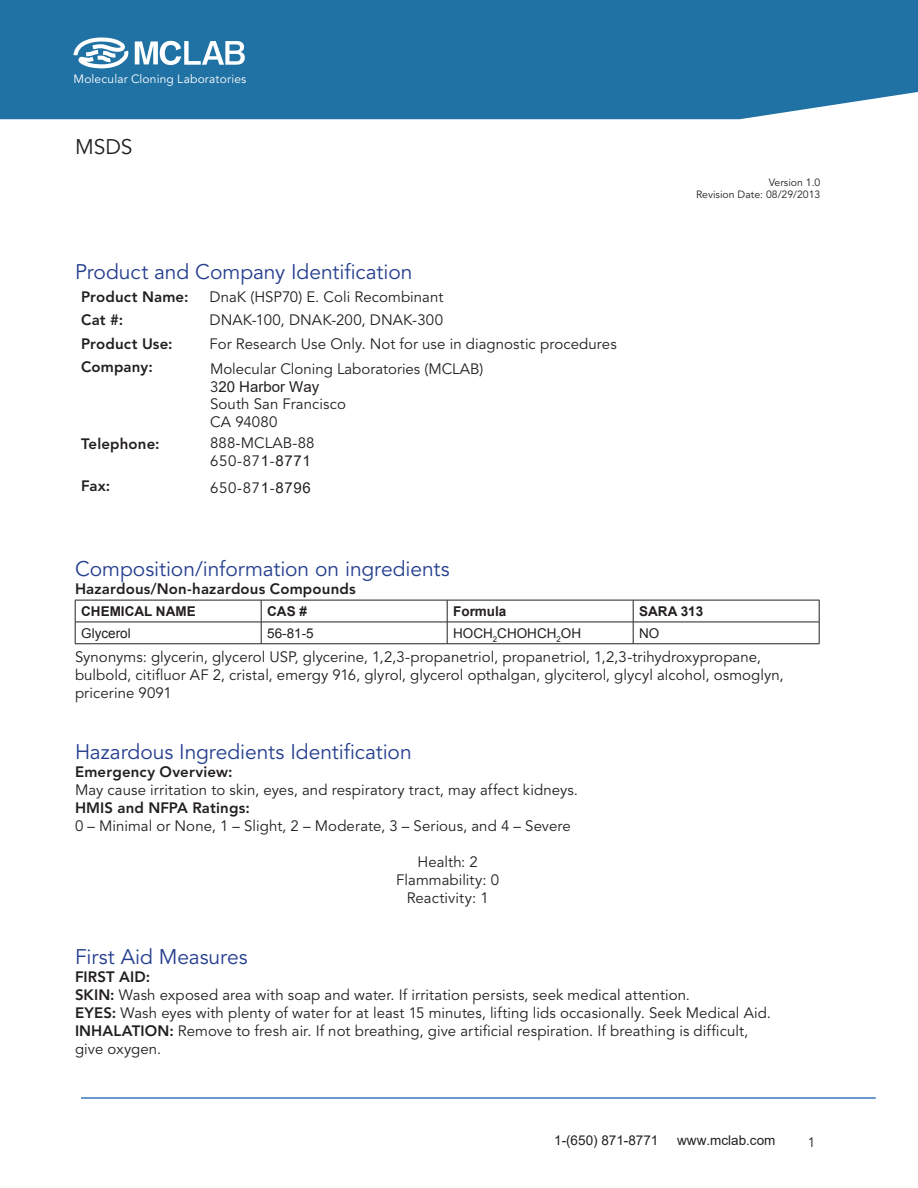
<style>
.page{position:relative;width:918px;height:1188px;background:#fff}
.page>*{position:absolute;margin:0;border:0;box-sizing:border-box;transform-origin:0 0}
.t1{font:21px "Avenir";letter-spacing:-.005em;color:#253f8e}
.t2{font:21px "Avenir";color:#231f20}
.t3{font:15px/18px "Avenir";letter-spacing:.005em;color:#231f20}
.t4{font:800 15px "Avenir";letter-spacing:.01em;color:#231f20}
.t5{font:15px "Arial";color:#231f20}
.t6{font:13.5px "Arial";color:#231f20}
.t7{font:700 13.5px "Arial";color:#231f20}
.t8{font:13.5px "Arial";color:#231f20}
.t9{font:13.5px "Avenir";color:#231f20}
.t10{font:12px "Avenir";letter-spacing:.015em;color:#fff}
.t11{font:10.5px/12.6px "Avenir";color:#231f20;text-align:right}
.s1{font-family:"Avenir"}
.s2{font-family:"Arial"}
.s3{font-weight:800}
</style>
<div class="page">
<hr style="left:81px;top:1097px;width:795px;height:2px;background:#3977bc">
<div style="left:0;top:0;width:918px;height:119px;background:#2072a4"></div>
<svg style="left:73px;top:38px;width:55px;height:30px"></svg>
<svg style="left:135px;top:41px;width:110px;height:24px"></svg>
<svg style="left:75px;top:600px;width:745px;height:44px"></svg>
<hr style="left:75px;top:644px;width:186px;height:1px;background:#231f20">
<hr style="left:261px;top:644px;width:186px;height:1px;background:#231f20">
<hr style="left:447px;top:644px;width:186px;height:1px;background:#231f20">
<hr style="left:633px;top:644px;width:186px;height:1px;background:#231f20">
<p class="t10" style="left:74px;top:72px;width:174px">Molecular Cloning Laboratories</p>
<h1 class="t2" style="left:75px;top:135px;width:59px">MSDS</h1>
<h1 class="t1" style="left:75px;top:259px;width:339px">Product and Company Identification</h1>
<p class="t4" style="left:81px;top:288px;width:109px">Product Name:</p>
<p class="t3" style="left:210px;top:288px;width:235px">DnaK (HSP70) E. Coli Recombinant</p>
<p class="t4" style="left:81px;top:311px;width:44px">Cat #:</p>
<p class="t3" style="left:210px;top:312px;width:235px">DNAK-100, DNAK-200, DNAK-300</p>
<p class="t4" style="left:81px;top:335px;width:93px">Product Use:</p>
<p class="t3" style="left:210px;top:335px;width:409px">For Research Use Only. Not for use in diagnostic procedures</p>
<p class="t4" style="left:81px;top:358px;width:73px">Company:</p>
<p class="t3" style="left:210px;top:360px;width:275px">Molecular Cloning Laboratories (MCLAB)</p>
<p class="t5" style="left:210px;top:376px;width:111px"><span class="s1">3</span>20 Harbor Way</p>
<p class="t3" style="left:210px;top:396px;width:137px">South San Francisco<br>CA 94080</p>
<p class="t3" style="left:210px;top:434px;width:106px">888-MCLAB-88<br>650-87<span class="s2">1</span>-<span class="s2">8771</span></p>
<p class="t3" style="left:210px;top:479px;width:102px">650-87<span class="s2">1</span>-<span class="s2">8796</span></p>
<p class="t4" style="left:81px;top:435px;width:80px">Telephone:</p>
<p class="t4" style="left:81px;top:477px;width:31px">Fax:</p>
<p class="t11" style="left:696px;top:176px;width:126px">Version 1.0<br>Revision Date: 08/29/2013</p>
<h1 class="t1" style="left:75px;top:557px;width:376px">Composition/information on ingredients</h1>
<p class="t4" style="left:75px;top:580px;width:282px">Hazardous/Non-hazardous Compounds</p>
<p class="t7" style="left:81px;top:602px;width:116px">CHEMICAL NAME</p>
<p class="t7" style="left:267px;top:602px;width:41px">CAS #</p>
<p class="t7" style="left:453px;top:602px;width:55px">Formula</p>
<p class="t7" style="left:639px;top:602px;width:66px">SARA 313</p>
<p class="t6" style="left:81px;top:624px;width:51px">Glycerol</p>
<p class="t6" style="left:267px;top:624px;width:48px">56-81-5</p>
<p class="t6" style="left:453px;top:624px;width:129px">HOCH<sub>2</sub>CHOHCH<sub>2</sub>OH</p>
<p class="t6" style="left:639px;top:624px;width:22px">NO</p>
<p class="t3" style="left:75px;top:648px;width:710px">Synonyms: glycerin, glycerol USP, glycerine, 1,2,3-propanetriol, propanetriol, 1,2,3-trihydroxypropane, bulbold, citifluor AF 2, cristal, emergy 916, glyrol, glycerol opthalgan, glyciterol, glycyl alcohol, osmoglyn, pricerine 9091</p>
<h1 class="t1" style="left:75px;top:740px;width:338px">Hazardous Ingredients Identification</h1>
<p class="t4" style="left:75px;top:763px;width:159px">Emergency Overview:</p>
<p class="t3" style="left:75px;top:781px;width:505px">May cause irritation to skin, eyes, and respiratory tract, may affect kidneys.</p>
<p class="t4" style="left:75px;top:799px;width:176px">HMIS and NFPA Ratings:</p>
<p class="t3" style="left:75px;top:817px;width:497px">0 – Minimal or None, 1 – Slight, 2 – Moderate, 3 – Serious, and 4 – Severe</p>
<p class="t3" style="left:396px;top:853px;width:104px;text-align:center">Health: 2<br>Flammability: 0<br>Reactivity: 1</p>
<h1 class="t1" style="left:75px;top:945px;width:174px">First Aid Measures</h1>
<p class="t3" style="left:75px;top:969px;width:698px"><span class="s3">FIRST AID:<br>SKIN:</span> Wash exposed area with soap and water. If irritation persists, seek medical attention.<br><span class="s3">EYES:</span> Wash eyes with plenty of water for at least 15 minutes, lifting lids occasionally. Seek Medical Aid.<br><span class="s3">INHALATION:</span> Remove to fresh air. If not breathing, give artificial respiration. If breathing is difficult, give oxygen.</p>
<p class="t8" style="left:554px;top:1131px;width:106px">1-(650) 871-8771</p>
<p class="t8" style="left:677px;top:1131px;width:100px">www.mclab.com</p>
<p class="t9" style="left:808px;top:1135px;width:9px">1</p>
</div>
